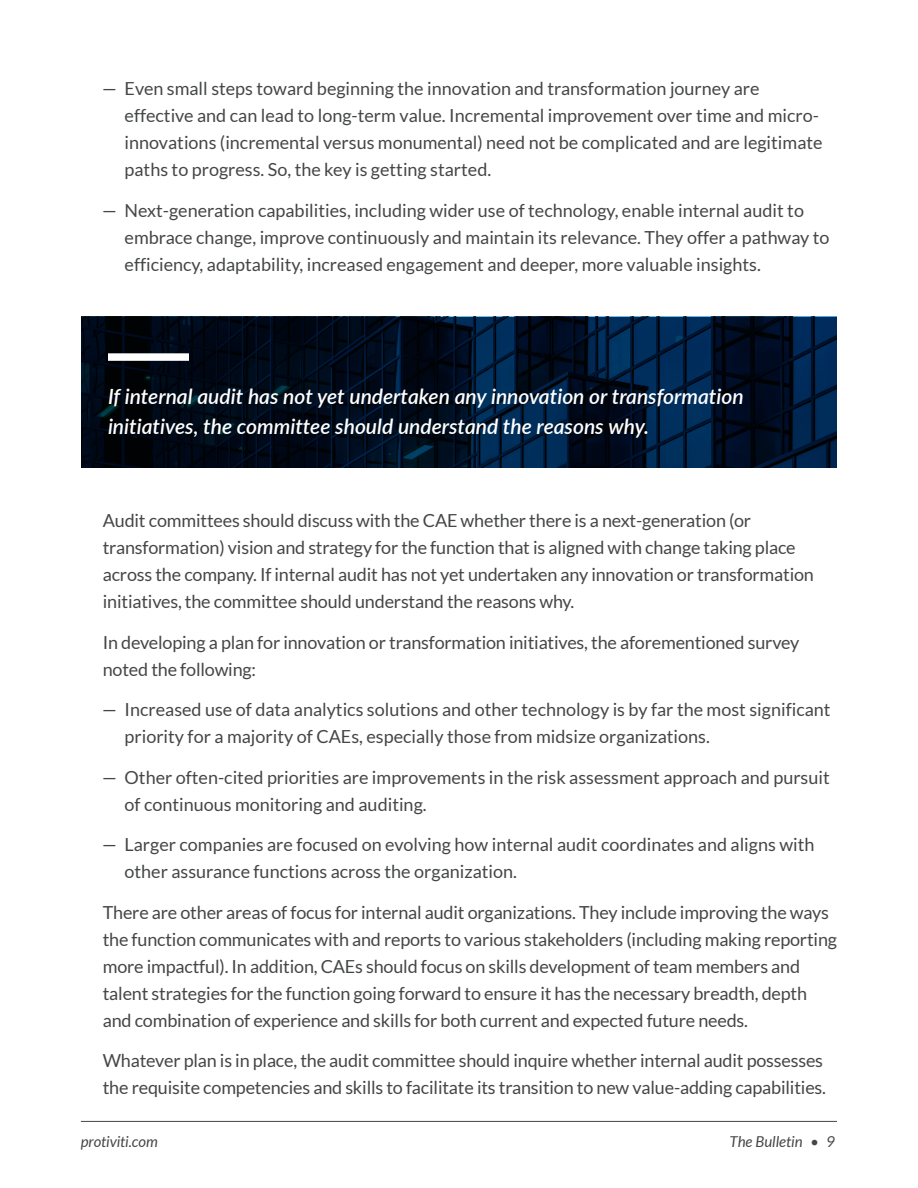
<style>
.page{position:relative;width:918px;height:1188px;background:#fff}
.page>*{position:absolute;margin:0;border:0;box-sizing:border-box;transform-origin:0 0}
.Body_Intro_-_12_16_L{font:italic 600 21px/30px "Lato";color:#fff}
.Body_Copy_-_12_18_La{font:18px/27px "Lato";letter-spacing:-.01em;color:#454647}
.t1{font:italic 15px "Lato";letter-spacing:-.005em;color:#454647}
</style>
<div class="page">
<hr style="left:81px;top:1121px;width:756px;height:1px;background:#454647">
<svg style="left:81px;top:317px;width:756px;height:150px;background:#001126"></svg>
<div style="left:108px;top:353px;width:81px;height:8px;background:#fff"></div>
<p class="Body_Copy_-_12_18_La" style="left:125px;top:75px;width:700px;text-indent:-22px">— Even small steps toward beginning the innovation and transformation journey are effective and can lead to long-term value. Incremental improvement over time and micro&shy;innovations (incremental versus monumental) need not be complicated and are legitimate paths to progress. So, the key is getting started.</p>
<p class="Body_Copy_-_12_18_La" style="left:125px;top:197px;width:706px;text-indent:-22px">— Next-generation capabilities, including wider use of technology, enable internal audit to embrace change, improve continuously and maintain its relevance. They offer a pathway to efficiency, adaptability, increased engagement and deeper, more valuable insights.</p>
<p class="Body_Intro_-_12_16_L" style="left:108px;top:381px;width:637px">If internal audit has not yet undertaken any innovation or transformation initiatives, the committee should understand the reasons why.</p>
<p class="Body_Copy_-_12_18_La" style="left:103px;top:507px;width:713px">Audit committees should discuss with the CAE whether there is a next-generation (or transformation) vision and strategy for the function that is aligned with change taking place across the company. If internal audit has not yet undertaken any innovation or transformation initiatives, the committee should understand the reasons why.</p>
<p class="Body_Copy_-_12_18_La" style="left:103px;top:629px;width:698px">In developing a plan for innovation or transformation initiatives, the aforementioned survey noted the following:</p>
<p class="Body_Copy_-_12_18_La" style="left:125px;top:696px;width:708px;text-indent:-22px">— Increased use of data analytics solutions and other technology is by far the most significant priority for a majority of CAEs, especially those from midsize organizations.</p>
<p class="Body_Copy_-_12_18_La" style="left:125px;top:764px;width:707px;text-indent:-22px">— Other often-cited priorities are improvements in the risk assessment approach and pursuit of continuous monitoring and auditing.</p>
<p class="Body_Copy_-_12_18_La" style="left:125px;top:831px;width:691px;text-indent:-22px">— Larger companies are focused on evolving how internal audit coordinates and aligns with other assurance functions across the organization.</p>
<p class="Body_Copy_-_12_18_La" style="left:103px;top:899px;width:736px">There are other areas of focus for internal audit organizations. They include improving the ways the function communicates with and reports to various stakeholders (including making reporting more impactful). In addition, CAEs should focus on skills development of team members and talent strategies for the function going forward to ensure it has the necessary breadth, depth and combination of experience and skills for both current and expected future needs.</p>
<p class="Body_Copy_-_12_18_La" style="left:103px;top:1047px;width:725px">Whatever plan is in place, the audit committee should inquire whether internal audit possesses the requisite competencies and skills to facilitate its transition to new value-adding capabilities.</p>
<p class="t1" style="left:81px;top:1133px;width:78px">protiviti.com</p>
<p class="t1" style="left:730px;top:1133px;width:107px">The Bulletin • 9</p>
</div>
